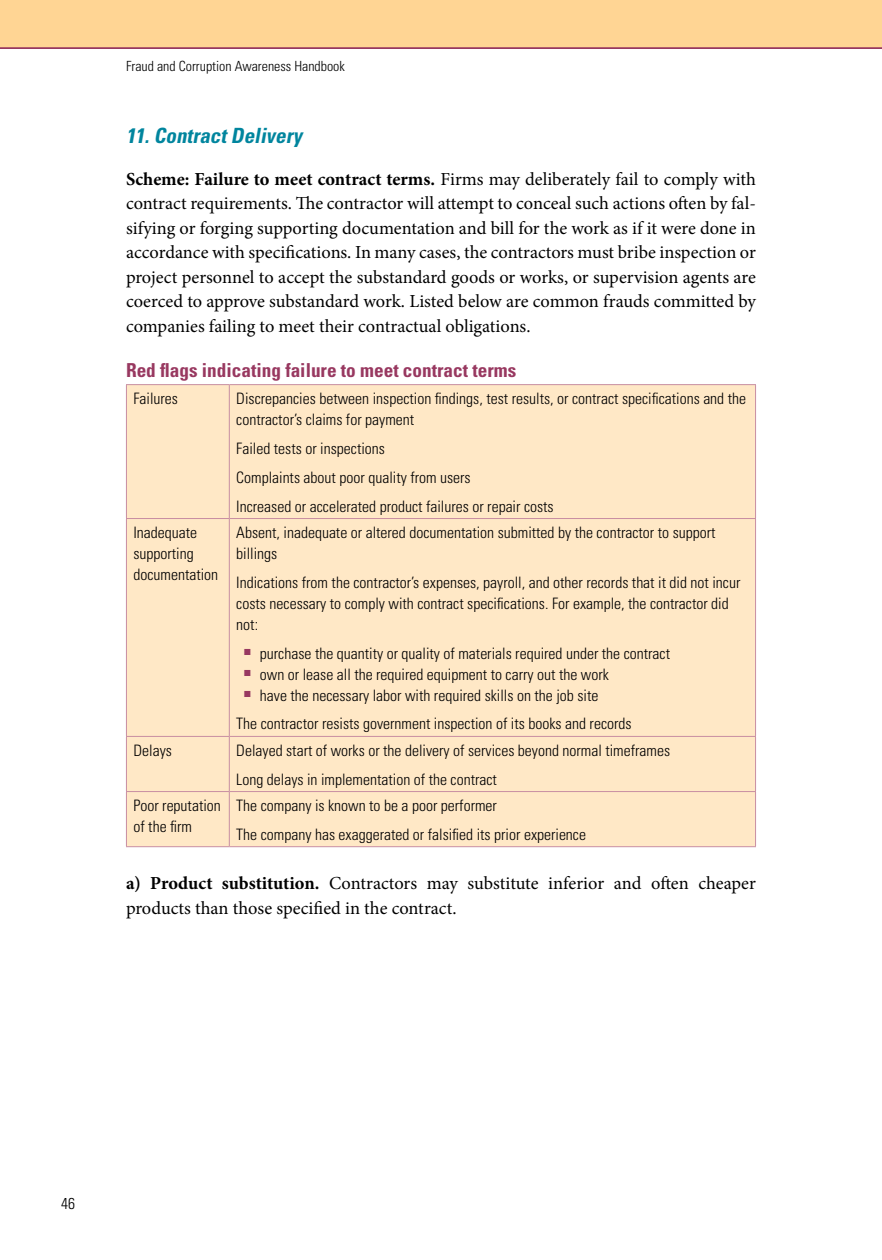
<style>
.page{position:relative;width:882px;height:1260px;background:#fff}
.page>*{position:absolute;margin:0;border:0;box-sizing:border-box;transform-origin:0 0}
.t1{font:italic 700 condensed 21px "Univers";color:#00859e}
.t2{font:700 condensed 19.25px "Univers";color:#983860}
.t3{font:18.38px/24.5px "Minion Pro";color:#000;text-align:justify}
.t4{font:300 condensed 15.75px/21px "Univers";color:#000}
.t5{font:300 condensed 15.75px "Univers";color:#000}
.t6{font:300 condensed 14px "Univers";color:#000}
.s1{font-weight:700}
</style>
<div class="page">
<div style="left:0;top:0;width:882px;height:48px;background:#ffd594"></div>
<hr style="left:0;top:47px;width:882px;height:2px;background:#983860">
<div style="left:127px;top:385px;width:628px;height:461px;background:#ffe8c6"></div>
<hr style="left:229px;top:384px;width:527px;height:1px;background:#c88ea2">
<hr style="left:755px;top:385px;width:1px;height:133px;background:#c88ea2">
<hr style="left:126px;top:518px;width:103px;height:1px;background:#c88ea2">
<hr style="left:229px;top:518px;width:527px;height:1px;background:#c88ea2">
<hr style="left:755px;top:519px;width:1px;height:217px;background:#c88ea2">
<hr style="left:126px;top:736px;width:103px;height:1px;background:#c88ea2">
<hr style="left:229px;top:736px;width:527px;height:1px;background:#c88ea2">
<hr style="left:755px;top:737px;width:1px;height:54px;background:#c88ea2">
<hr style="left:126px;top:384px;width:103px;height:1px;background:#c88ea2">
<hr style="left:126px;top:385px;width:1px;height:133px;background:#c88ea2">
<hr style="left:229px;top:385px;width:1px;height:133px;background:#c88ea2">
<hr style="left:126px;top:519px;width:1px;height:217px;background:#c88ea2">
<hr style="left:229px;top:519px;width:1px;height:217px;background:#c88ea2">
<hr style="left:126px;top:737px;width:1px;height:54px;background:#c88ea2">
<hr style="left:229px;top:737px;width:1px;height:54px;background:#c88ea2">
<hr style="left:229px;top:792px;width:1px;height:54px;background:#c88ea2">
<hr style="left:126px;top:791px;width:103px;height:1px;background:#c88ea2">
<hr style="left:126px;top:792px;width:1px;height:54px;background:#c88ea2">
<hr style="left:229px;top:791px;width:527px;height:1px;background:#c88ea2">
<hr style="left:755px;top:792px;width:1px;height:54px;background:#c88ea2">
<hr style="left:126px;top:846px;width:103px;height:1px;background:#c88ea2">
<hr style="left:229px;top:846px;width:527px;height:1px;background:#c88ea2">
<p class="t6" style="left:126px;top:57px;width:220px">Fraud and Corruption Awareness Handbook</p>
<h1 class="t1" style="left:126px;top:122px;width:182px">11.ContractDelivery</h1>
<p class="t3" style="left:126px;top:167px;width:631px"><span class="s1">Scheme: Failure to meet contract terms.</span> Firms may deliberately fail to comply with contract requirements. The contractor will attempt to conceal such actions often by fal&shy;sifying or forging supporting documentation and bill for the work as if it were done in accordance with specifications. In many cases, the contractors must bribe inspection or project personnel to accept the substandard goods or works, or supervision agents are coerced to approve substandard work. Listed below are common frauds committed by companies failing to meet their contractual obligations.</p>
<p class="t2" style="left:126px;top:359px;width:392px">Red flags indicating failure to meet contract terms</p>
<p class="t4" style="left:133px;top:388px;width:46px">Failures</p>
<p class="t4" style="left:236px;top:388px;width:511px">Discrepancies between inspection findings, test results, or contract specifications and the contractor’s claims for payment</p>
<p class="t4" style="left:236px;top:434px;width:319px;line-height:28.9px">Failed tests or inspections<br>Complaints about poor quality from users<br>Increased or accelerated product failures or repair costs</p>
<p class="t4" style="left:133px;top:522px;width:86px">Inadequate supporting documentation</p>
<p class="t4" style="left:236px;top:522px;width:481px">Absent, inadequate or altered documentation submitted by the contractor to support billings</p>
<p class="t4" style="left:236px;top:572px;width:506px">Indications from the contractor’s expenses, payroll, and other records that it did not incur costs necessary to comply with contract specifications. For example, the contractor did not:</p>
<p class="t4" style="left:244px;top:643px;width:427px"><sup>■</sup> purchase the quantity or quality of materials required under the contract</p>
<p class="t4" style="left:244px;top:664px;width:366px"><sup>■</sup> own or lease all the required equipment to carry out the work</p>
<p class="t4" style="left:236px;top:681px;width:397px;line-height:28.9px;text-indent:8px"><sup>■</sup> have the necessary labor with required skills on the job site<br>The contractor resists government inspection of its books and records</p>
<p class="t4" style="left:133px;top:740px;width:40px">Delays</p>
<p class="t4" style="left:236px;top:736px;width:435px;line-height:28.9px">Delayed start of works or the delivery of services beyond normal timeframes<br>Long delays in implementation of the contract</p>
<p class="t4" style="left:133px;top:795px;width:89px">Poor reputation of the firm</p>
<p class="t4" style="left:236px;top:791px;width:351px;line-height:28.9px">The company is known to be a poor performer<br>The company has exaggerated or falsified its prior experience</p>
<p class="t3" style="left:126px;top:871px;width:631px"><span class="s1">a) Product substitution.</span> Contractors may substitute inferior and often cheaper products than those specified in the contract.</p>
<p class="t5" style="left:61px;top:1194px;width:15px">46</p>
</div>
